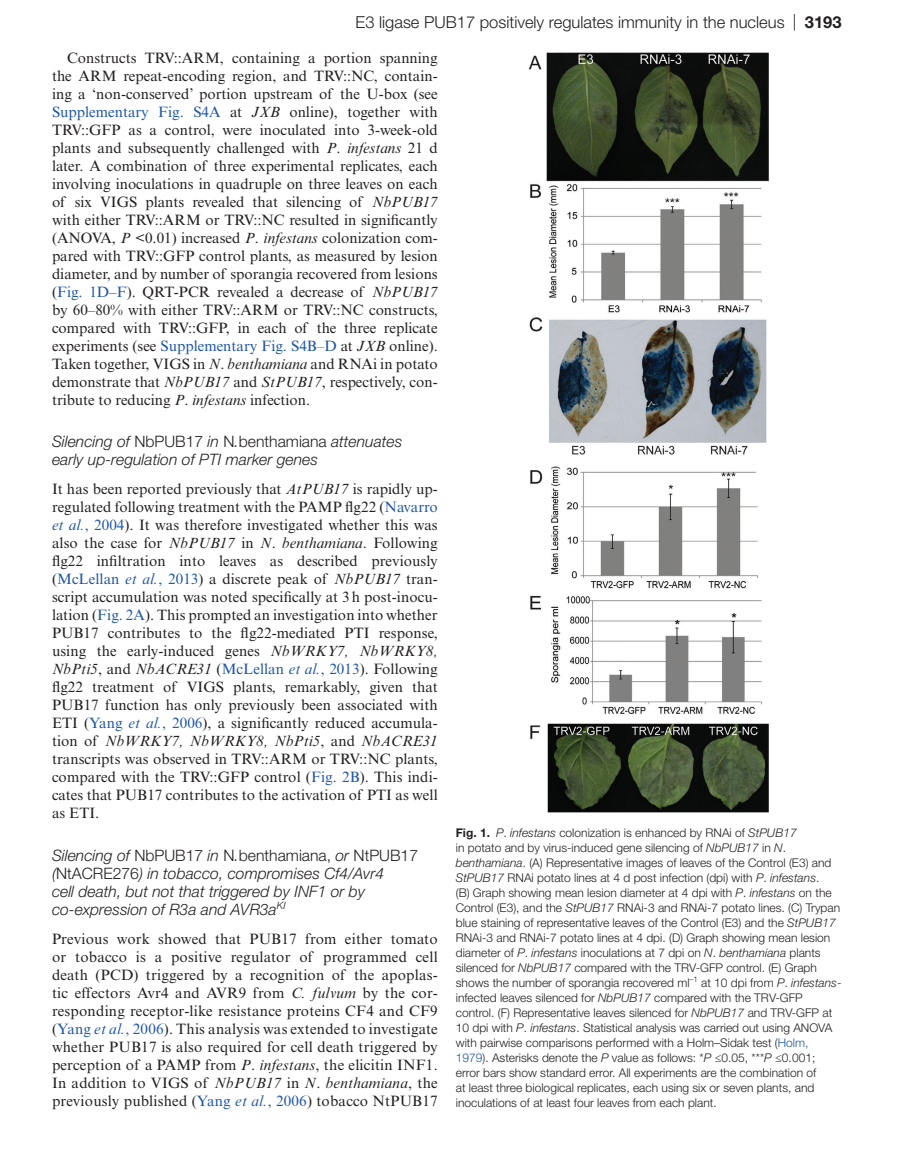
<style>
.page{position:relative;width:897px;height:1165px;background:#fff}
.page>*{position:absolute;margin:0;border:0;box-sizing:border-box;transform-origin:0 0}
.t1{font:300 16.5px "Helvetica Neue LT Std";color:#231f20}
.t2{font:italic 300 15.75px/18px "Helvetica Neue LT Std";color:#231f20}
.t3{font:15px/18px "Times New Roman MT Std";letter-spacing:.005em;color:#231f20;text-align:justify}
.t4{font:300 12px/15px "Helvetica Neue LT Std";color:#231f20}
.s1{font-weight:700}
.s2{color:#1e56a6}
.s3{font-style:italic}
.s4{font-style:normal}
.s5{font-style:italic;color:#1e56a6}
</style>
<div class="page">
<img style="left:528px;top:52px;width:240px;height:760px">
<p class="t1" style="left:355px;top:12px;width:487px">E3 ligase PUB17 positively regulates immunity in the nucleus | <span class="s1">3193</span></p>
<p class="t3" style="left:52px;top:49px;width:387px;text-indent:15px">Constructs TRV::ARM, containing a portion spanning the ARM repeat-encoding region, and TRV::NC, contain&shy;ing a ‘non-conserved’ portion upstream of the U-box (see <span class="s2">Supplementary Fig. S4A</span> at <span class="s3">JXB</span> online), together with TRV::GFP as a control, were inoculated into 3-week-old plants and subsequently challenged with <span class="s3">P</span>. <span class="s3">infestans</span> 21 d later. A combination of three experimental replicates, each involving inoculations in quadruple on three leaves on each of six VIGS plants revealed that silencing of <span class="s3">NbPUB17 </span>with either TRV::ARM or TRV::NC resulted in significantly (ANOVA, <span class="s3">P</span> &lt;0.01) increased <span class="s3">P</span>. <span class="s3">infestans</span> colonization com&shy;pared with TRV::GFP control plants, as measured by lesion diameter, and by number of sporangia recovered from lesions (<span class="s2">Fig. 1D</span>–<span class="s2">F</span>). QRT-PCR revealed a decrease of <span class="s3">NbPUB17 </span>by 60–80% with either TRV::ARM or TRV::NC constructs, compared with TRV::GFP, in each of the three replicate experiments (see <span class="s2">Supplementary Fig. S4B–D</span> at <span class="s3">JXB</span> online).<br>Taken together, VIGS in <span class="s3">N</span>. <span class="s3">benthamiana</span> and RNAi in potato demonstrate that <span class="s3">NbPUB17</span> and <span class="s3">StPUB17</span>, respectively, con&shy;tribute to reducing <span class="s3">P</span>. <span class="s3">infestans</span> infection.</p>
<p class="t2" style="left:52px;top:432px;width:352px">Silencing of <span class="s4">NbPUB17</span> in <span class="s4">N</span>.<span class="s4">benthamiana</span> attenuates early up-regulation of PTI marker genes</p>
<p class="t3" style="left:52px;top:479px;width:387px">It has been reported previously that <span class="s3">AtPUB17</span> is rapidly up&shy;regulated following treatment with the PAMP flg22 (<span class="s2">Navarro </span><span class="s5">et al.</span><span class="s2">, 2004</span>). It was therefore investigated whether this was also the case for <span class="s3">NbPUB17</span> in <span class="s3">N</span>. <span class="s3">benthamiana</span>. Following flg22 infiltration into leaves as described previously (<span class="s2">McLellan</span> <span class="s5">et al.</span><span class="s2">, 2013</span>) a discrete peak of <span class="s3">NbPUB17</span> tran&shy;script accumulation was noted specifically at 3h post-inocu&shy;lation (<span class="s2">Fig. 2A</span>). This prompted an investigation into whether PUB17 contributes to the flg22-mediated PTI response, using the early-induced genes <span class="s3">NbWRKY7, NbWRKY8, NbPti5</span>, and <span class="s3">NbACRE31</span> (<span class="s2">McLellan</span> <span class="s5">et al.</span><span class="s2">, 2013</span>). Following flg22 treatment of VIGS plants, remarkably, given that PUB17 function has only previously been associated with ETI (<span class="s2">Yang</span> <span class="s5">et al.</span><span class="s2">, 2006</span>), a significantly reduced accumula&shy;tion of <span class="s3">NbWRKY7, NbWRKY8, NbPti5</span>, and <span class="s3">NbACRE31 </span>transcripts was observed in TRV::ARM or TRV::NC plants, compared with the TRV::GFP control (<span class="s2">Fig. 2B</span>). This indi&shy;cates that PUB17 contributes to the activation of PTI as well as ETI.</p>
<p class="t2" style="left:52px;top:846px;width:367px">Silencing of <span class="s4">NbPUB17</span> in <span class="s4">N</span>.<span class="s4">benthamiana,</span> or <span class="s4">NtPUB17 </span>(<span class="s4">NtACRE276</span>) in tobacco, compromises Cf4/Avr4<br>cell death, but not that triggered by INF1 or by co-expression of R3a and AVR3a<sup>KI</sup></p>
<p class="t3" style="left:52px;top:929px;width:387px">Previous work showed that PUB17 from either tomato or tobacco is a positive regulator of programmed cell death (PCD) triggered by a recognition of the apoplas&shy;tic effectors Avr4 and AVR9 from <span class="s3">C. fulvum</span> by the cor&shy;responding receptor-like resistance proteins CF4 and CF9 (<span class="s2">Yang</span> <span class="s5">et al.</span><span class="s2">, 2006</span>). This analysis was extended to investigate whether PUB17 is also required for cell death triggered by perception of a PAMP from <span class="s3">P</span>. <span class="s3">infestans</span>, the elicitin INF1.<br>In addition to VIGS of <span class="s3">NbPUB17</span> in <span class="s3">N</span>. <span class="s3">benthamiana</span>, the previously published (<span class="s2">Yang</span> <span class="s5">et al.</span><span class="s2">, 2006</span>) tobacco NtPUB17</p>
<p class="t4" style="left:455px;top:824px;width:387px"><span class="s1">Fig. 1.</span> <span class="s3">P</span>. <span class="s3">infestans</span> colonization is enhanced by RNAi of <span class="s3">StPUB17<br></span>in potato and by virus-induced gene silencing of <span class="s3">NbPUB17</span> in <span class="s3">N</span>. <span class="s3">benthamiana</span>. (A) Representative images of leaves of the Control (E3) and <span class="s3">StPUB17</span> RNAi potato lines at 4 d post infection (dpi) with <span class="s3">P</span>. <span class="s3">infestans</span>.<br>(B) Graph showing mean lesion diameter at 4 dpi with <span class="s3">P</span>. <span class="s3">infestans</span> on the Control (E3), and the <span class="s3">StPUB17</span> RNAi-3 and RNAi-7 potato lines. (C) Trypan blue staining of representative leaves of the Control (E3) and the <span class="s3">StPUB17<br></span>RNAi-3 and RNAi-7 potato lines at 4 dpi. (D) Graph showing mean lesion diameter of <span class="s3">P</span>. <span class="s3">infestans</span> inoculations at 7 dpi on <span class="s3">N</span>. <span class="s3">benthamiana</span> plants silenced for <span class="s3">NbPUB17</span> compared with the TRV-GFP control. (E) Graph shows the number of sporangia recovered ml<sup>–1</sup> at 10 dpi from <span class="s3">P</span>. <span class="s3">infestans&shy;</span>infected leaves silenced for <span class="s3">NbPUB17</span> compared with the TRV-GFP control. (F) Representative leaves silenced for <span class="s3">NbPUB17</span> and TRV-GFP at 10 dpi with <span class="s3">P</span>. <span class="s3">infestans</span>. Statistical analysis was carried out using ANOVA with pairwise comparisons performed with a Holm–Sidak test (<span class="s2">Holm, 1979</span>). Asterisks denote the <span class="s3">P</span> value as follows: *<span class="s3">P</span> ≤0.05, ***<span class="s3">P</span> ≤0.001; error bars show standard error. All experiments are the combination of<br>at least three biological replicates, each using six or seven plants, and inoculations of at least four leaves from each plant.</p>
</div>
